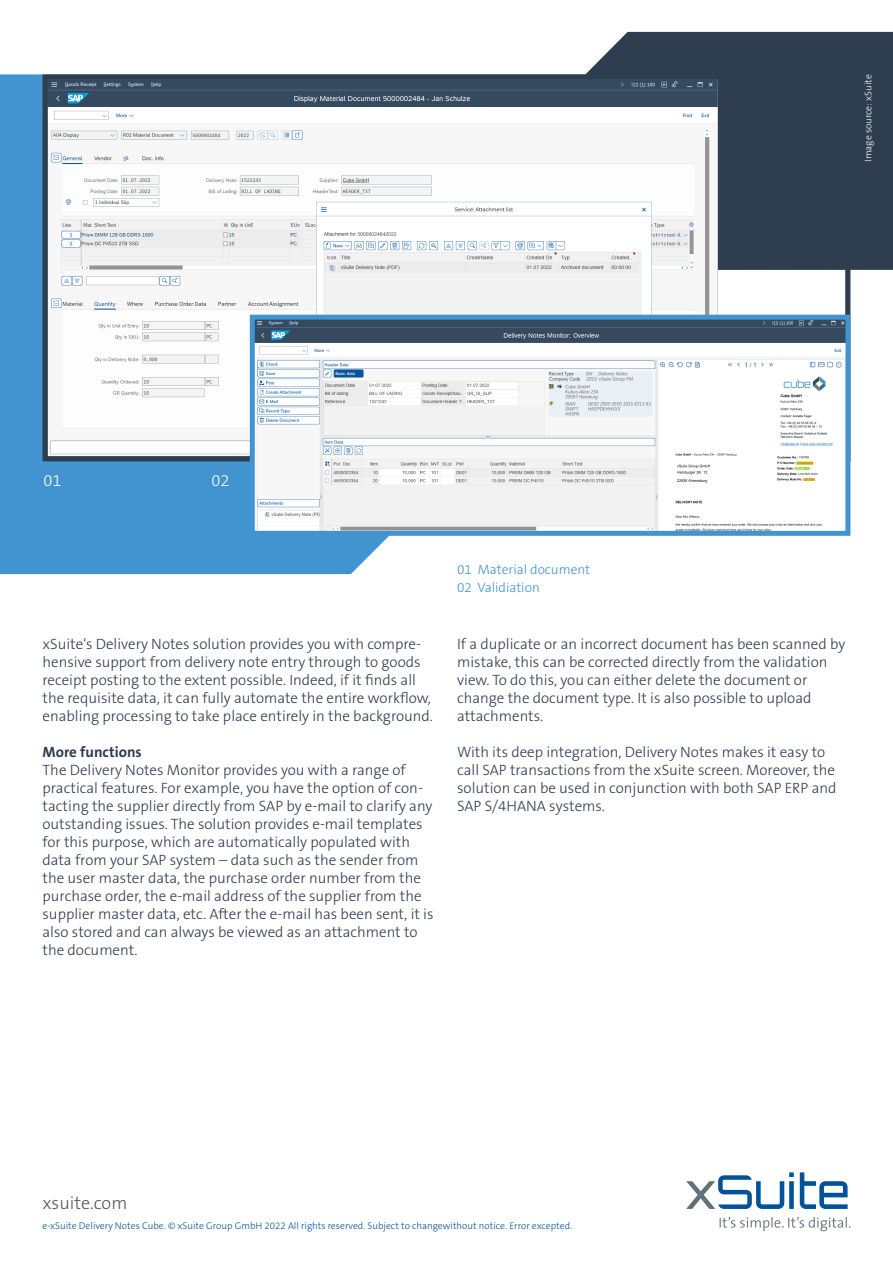
<style>
.page{position:relative;width:893px;height:1263px;background:#fff}
.page>*{position:absolute;margin:0;border:0;box-sizing:border-box;transform-origin:0 0}
.t1{font:300 18px "The Sans B W3";color:#57585a}
.t2{font:300 16.5px "The Sans B W3";color:#fff}
.t3{font:300 15px/18px "The Sans B W3";color:#2e3d50}
.t4{font:700 15px "The Sans B W7";color:#2e3d50}
.t5{font:300 13.5px/18px "The Sans B W3";color:#4194d0}
.t6{font:300 9.75px "The Sans B W3";color:#015399}
.t7{font:300 9.75px "The Sans B W3";color:#fff}
</style>
<div class="page">
<div style="left:0;top:74px;width:387px;height:500px;background:#4194d0"></div>
<div style="left:588px;top:32px;width:305px;height:238px;background:#2e3d50"></div>
<svg style="left:720px;top:1217px;width:130px;height:14px"></svg>
<svg style="left:686px;top:1172px;width:162px;height:37px"></svg>
<svg style="left:40px;top:72px;width:813px;height:392px"></svg>
<svg style="left:247px;top:312px;width:606px;height:226px"></svg>
<p class="t7" style="left:862px;top:162px;width:89px;rotate:-90deg">Image source: xSuite</p>
<p class="t2" style="left:44px;top:470px;width:20px">01</p>
<p class="t2" style="left:211px;top:470px;width:20px">02</p>
<p class="t3" style="left:43px;top:635px;width:392px">xSuite‘s Delivery Notes solution provides you with compre&shy;hensive support from delivery note entry through to goods receipt posting to the extent possible. Indeed, if it finds all the requisite data, it can fully automate the entire workflow, enabling processing to take place entirely in the background.</p>
<p class="t4" style="left:43px;top:742px;width:101px">More functions</p>
<p class="t3" style="left:43px;top:761px;width:393px">The Delivery Notes Monitor provides you with a range of practical features. For example, you have the option of con&shy;tacting the supplier directly from SAP by e-mail to clarify any outstanding issues. The solution provides e-mail templates for this purpose, which are automatically populated with data from your SAP system – data such as the sender from the user master data, the purchase order number from the purchase order, the e-mail address of the supplier from the supplier master data, etc. After the e-mail has been sent, it is also stored and can always be viewed as an attachment to the document.</p>
<p class="t5" style="left:457px;top:560px;width:135px">01 Material document<br>02 Validiation</p>
<p class="t3" style="left:457px;top:635px;width:390px">If a duplicate or an incorrect document has been scanned by mistake, this can be corrected directly from the validation view. To do this, you can either delete the document or change the document type. It is also possible to upload attachments.</p>
<p class="t3" style="left:457px;top:743px;width:381px">With its deep integration, Delivery Notes makes it easy to call SAP transactions from the xSuite screen. Moreover, the solution can be used in conjunction with both SAP ERP and SAP S/4HANA systems.</p>
<p class="t1" style="left:43px;top:1191px;width:86px">xsuite.com</p>
<p class="t6" style="left:43px;top:1219px;width:531px">e-xSuite Delivery Notes Cube. © xSuite Group GmbH 2022 All rights reserved. Subject to changewithout notice. Error excepted.</p>
</div>
